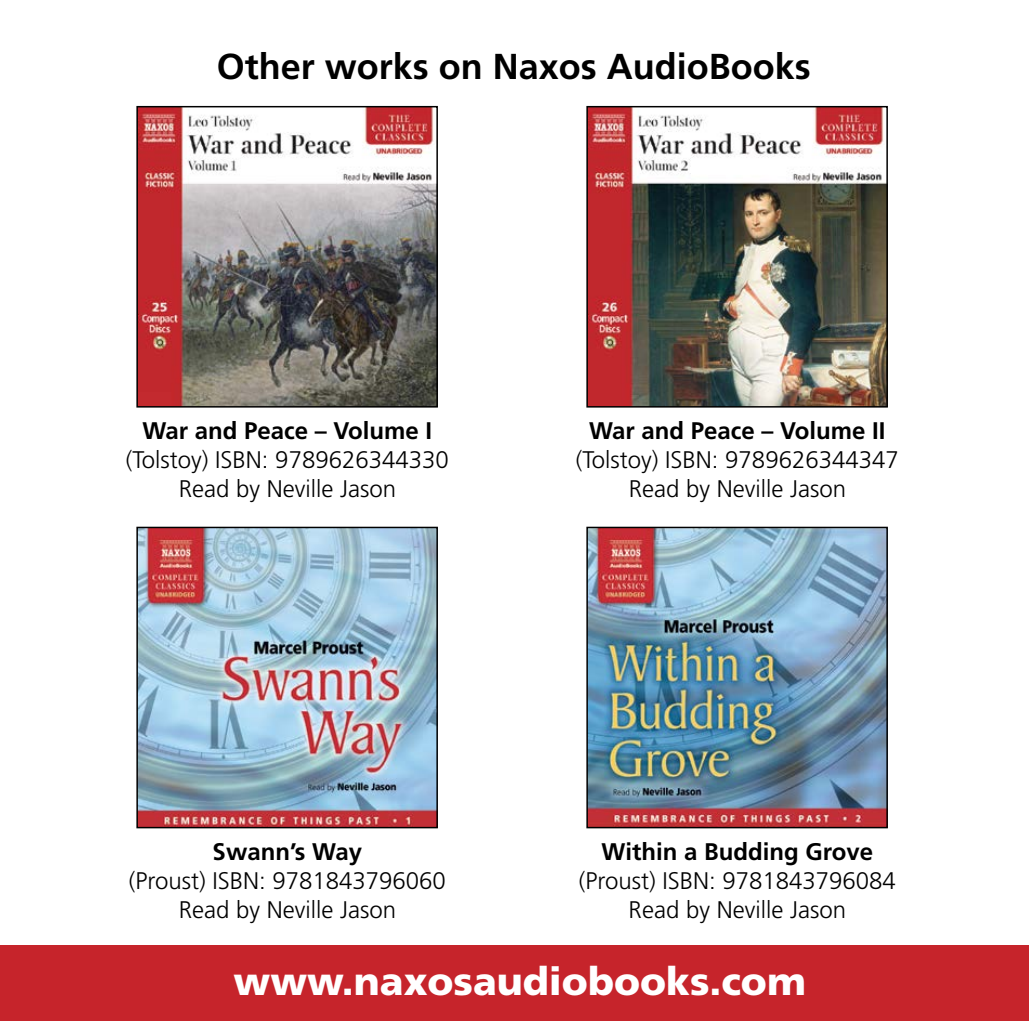
<style>
.page{position:relative;width:1029px;height:1021px;background:#fff}
.page>*{position:absolute;margin:0;border:0;box-sizing:border-box;transform-origin:0 0}
.t1{font:900 39px "Frutiger";color:#fff}
.t2{font:700 36px "Frutiger";color:#000}
.t3{font:300 24px/28.8px "Frutiger";color:#000;text-align:center}
.t4{font:700 24px "Frutiger";color:#000}
</style>
<div class="page">
<div style="left:0;top:945px;width:1029px;height:75px;background:#c6242b"></div>
<img style="left:139px;top:109px;width:296px;height:295px">
<div style="left:136px;top:106px;width:302px;height:301px;border:2px solid #000"></div>
<img style="left:589px;top:109px;width:296px;height:295px">
<div style="left:586px;top:106px;width:302px;height:301px;border:2px solid #000"></div>
<img style="left:139px;top:529px;width:296px;height:296px">
<div style="left:136px;top:526px;width:302px;height:302px;border:2px solid #000"></div>
<img style="left:589px;top:529px;width:296px;height:296px">
<div style="left:586px;top:526px;width:302px;height:302px;border:2px solid #000"></div>
<h2 class="t2" style="left:217px;top:45px;width:596px">Other works on Naxos AudioBooks</h2>
<p class="t4" style="left:142px;top:417px;width:291px">War and Peace – Volume I</p>
<p class="t3" style="left:126px;top:445px;width:324px">(Tolstoy) ISBN: 9789626344330<br>Read by Neville Jason</p>
<p class="t4" style="left:589px;top:417px;width:298px">War and Peace – Volume II</p>
<p class="t3" style="left:576px;top:445px;width:324px">(Tolstoy) ISBN: 9789626344347<br>Read by Neville Jason</p>
<p class="t4" style="left:213px;top:837px;width:151px">Swann’s Way</p>
<p class="t3" style="left:129px;top:866px;width:319px">(Proust) ISBN: 9781843796060<br>Read by Neville Jason</p>
<p class="t4" style="left:602px;top:837px;width:273px">Within a Budding Grove</p>
<p class="t3" style="left:579px;top:866px;width:319px">(Proust) ISBN: 9781843796084<br>Read by Neville Jason</p>
<h1 class="t1" style="left:234px;top:957px;width:574px">www.naxosaudiobooks.com</h1>
</div>
